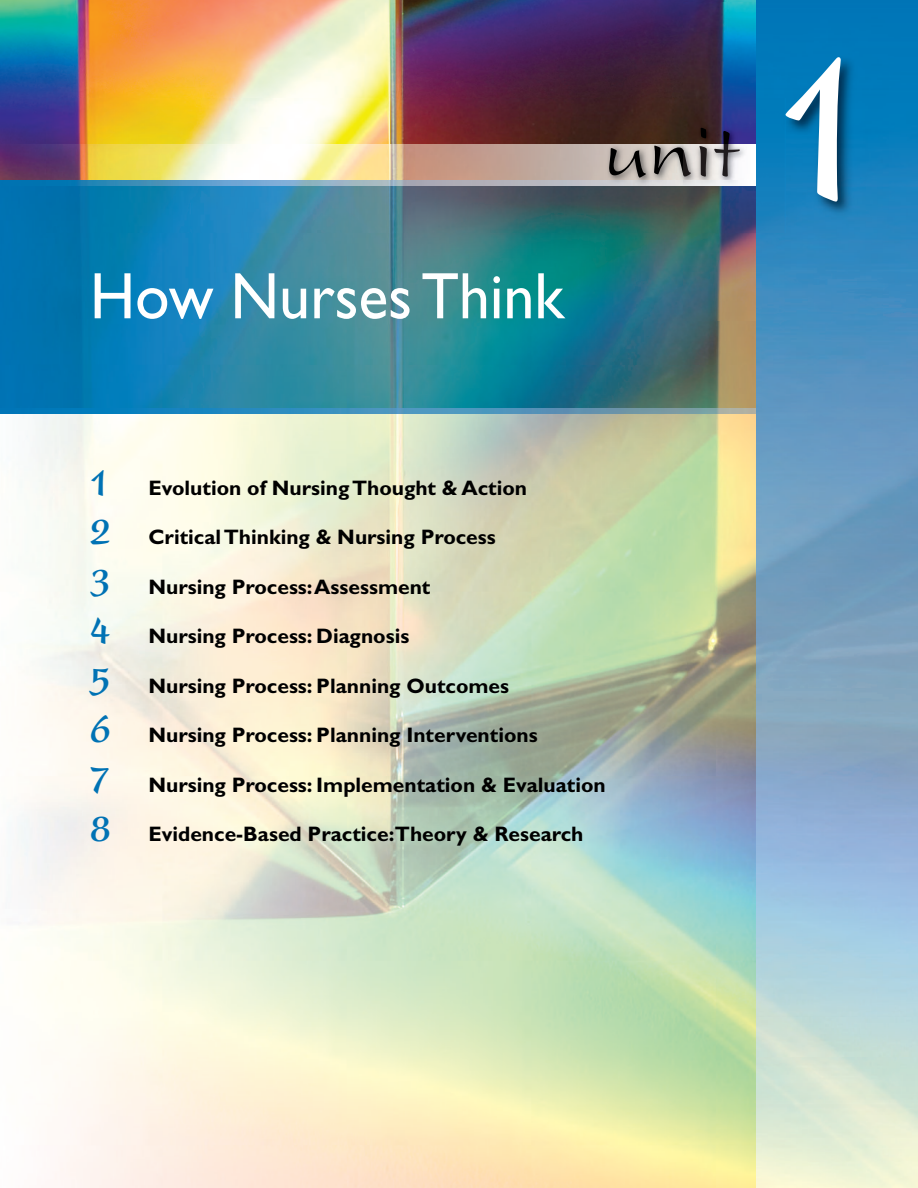
<style>
.page{position:relative;width:918px;height:1188px;background:#fff}
.page>*{position:absolute;margin:0;border:0;box-sizing:border-box;transform-origin:0 0}
.t1{font:700 condensed 252px "Present";color:#fff;scale:.8 1}
.t2{font:90px "Present";color:#000}
.t3{font:66px "Gill Sans";color:#fff;scale:.94 1}
.t4{font:700 condensed 45px "Present";color:#0072b4}
.t5{font:700 21px "Gill Sans";color:#000}
</style>
<div class="page">
<img style="left:0;top:0;width:756px;height:144px">
<img style="left:756px;top:0;width:162px;height:1188px">
<img style="left:0;top:186px;width:756px;height:1002px">
<img style="left:0;top:408px;width:756px;height:6px">
<img style="left:0;top:144px;width:46px;height:42px">
<img style="left:46px;top:99px;width:638px;height:133px">
<img style="left:756px;top:232px;width:1px;height:88px">
<img style="left:684px;top:2px;width:72px;height:318px">
<img style="left:756px;top:99px;width:30px;height:133px">
<img style="left:684px;top:144px;width:72px;height:88px">
<img style="left:684px;top:180px;width:72px;height:6px">
<img style="left:700px;top:128px;width:30px;height:16px">
<img style="left:684px;top:144px;width:56px;height:34px">
<p class="t3" style="left:90px;top:273px;width:506px">How Nurses Think</p>
<p class="t2" style="left:603px;top:115px;width:136px">unit</p>
<p class="t1" style="left:780px;top:33px;width:100px">1</p>
<p class="t4" style="left:90px;top:465px;width:19px">1</p>
<p class="t5" style="left:149px;top:480px;width:380px">Evolution of Nursing Thought &amp; Action</p>
<p class="t4" style="left:90px;top:515px;width:21px">2</p>
<p class="t5" style="left:148px;top:530px;width:349px">Critical Thinking &amp; Nursing Process</p>
<p class="t4" style="left:90px;top:564px;width:21px">3</p>
<p class="t5" style="left:148px;top:579px;width:284px">Nursing Process: Assessment</p>
<p class="t4" style="left:90px;top:614px;width:21px">4</p>
<p class="t5" style="left:148px;top:629px;width:262px">Nursing Process: Diagnosis</p>
<p class="t4" style="left:90px;top:663px;width:21px">5</p>
<p class="t5" style="left:148px;top:678px;width:362px">Nursing Process: Planning Outcomes</p>
<p class="t4" style="left:90px;top:713px;width:22px">6</p>
<p class="t5" style="left:148px;top:728px;width:391px">Nursing Process: Planning Interventions</p>
<p class="t4" style="left:90px;top:762px;width:20px">7</p>
<p class="t5" style="left:148px;top:777px;width:459px">Nursing Process: Implementation &amp; Evaluation</p>
<p class="t4" style="left:90px;top:812px;width:22px">8</p>
<p class="t5" style="left:148px;top:827px;width:437px">Evidence-Based Practice:Theory &amp; Research</p>
</div>
